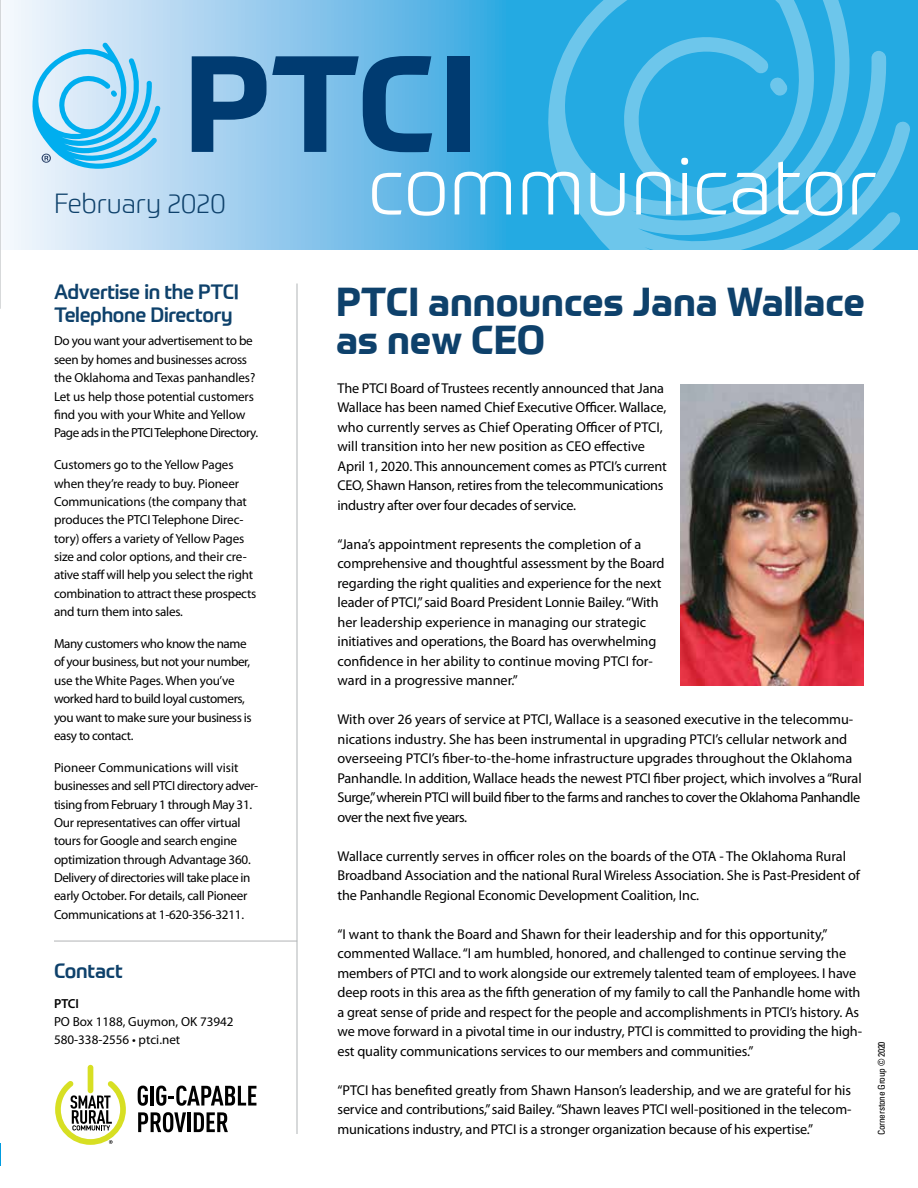
<style>
.page{position:relative;width:918px;height:1188px;background:#fff}
.page>*{position:absolute;margin:0;border:0;box-sizing:border-box;transform-origin:0 0}
.t1{font:700 39.45px/38px "Prometo";color:#0e416b}
.t2{font:300 27px "Prometo";letter-spacing:-.005em;color:#0e416b}
.t3{font:500 20.25px/22.5px "Prometo";letter-spacing:-.015em;color:#0e416b}
.t4{font:14.25px/19.5px "Myriad Pro";letter-spacing:-.01em;color:#000}
.t5{font:13.2px/18.3px "Myriad Pro";letter-spacing:-.02em;color:#000}
.t6{font:13.2px/18px "Myriad Pro";color:#000}
.t7{font:600 13.2px "Myriad Pro";color:#000}
.t8{font:condensed 9.3px "Univers";letter-spacing:-.03em;color:#000}
</style>
<div class="page">
<svg style="left:6px;top:0;width:912px;height:249px;background:#8bcaed"></svg>
<svg style="left:548px;top:0;width:362px;height:249px;background:#3ab2e4"></svg>
<svg style="left:192px;top:56px;width:240px;height:96px;background:#4482b0"></svg>
<div style="left:448px;top:56px;width:22px;height:96px;background:#003b71"></div>
<svg style="left:33px;top:43px;width:128px;height:126px;background:#90d4f4"></svg>
<svg style="left:372px;top:173px;width:30px;height:42px"></svg>
<svg style="left:408px;top:172px;width:37px;height:44px"></svg>
<svg style="left:455px;top:172px;width:56px;height:42px"></svg>
<svg style="left:523px;top:172px;width:56px;height:42px"></svg>
<svg style="left:591px;top:173px;width:34px;height:43px"></svg>
<svg style="left:636px;top:172px;width:35px;height:42px"></svg>
<svg style="left:681px;top:158px;width:7px;height:56px"></svg>
<svg style="left:697px;top:173px;width:29px;height:42px"></svg>
<svg style="left:733px;top:173px;width:34px;height:41px"></svg>
<svg style="left:778px;top:162px;width:22px;height:52px"></svg>
<svg style="left:806px;top:172px;width:36px;height:44px"></svg>
<svg style="left:852px;top:173px;width:24px;height:41px"></svg>
<hr style="left:297px;top:284px;width:1px;height:850px;background:#b1b4b6">
<hr style="left:54px;top:941px;width:243px;height:1px;background:#b1b4b6">
<svg style="left:0;top:0;width:1px;height:309px"></svg>
<div style="left:88px;top:1065px;width:5px;height:28px;background:#d7df23;border-radius:3px"></div>
<svg style="left:55px;top:1081px;width:71px;height:64px"></svg>
<svg style="left:138px;top:1086px;width:10px;height:20px"></svg>
<hr style="left:150px;top:1086px;width:4px;height:20px;background:#000">
<svg style="left:156px;top:1086px;width:100px;height:20px"></svg>
<svg style="left:138px;top:1112px;width:48px;height:20px"></svg>
<hr style="left:188px;top:1112px;width:3px;height:20px;background:#000">
<svg style="left:194px;top:1112px;width:34px;height:20px"></svg>
<svg style="left:0;top:1144px;width:1px;height:21px"></svg>
<img style="left:681px;top:384px;width:183px;height:301px">
<h2 class="t2" style="left:54px;top:187px;width:173px">February 2020</h2>
<h3 class="t3" style="left:54px;top:281px;width:187px">Advertise in the PTCI<br>Telephone Directory</h3>
<p class="t5" style="left:54px;top:332px;width:206px">Do you want your advertisement to be seen by homes and businesses across the Oklahoma and Texas panhandles?<br>Let us help those potential customers find you with your White and Yellow Page ads in the PTCI Telephone Directory.</p>
<p class="t5" style="left:54px;top:455px;width:204px">Customers go to the Yellow Pages when they’re ready to buy. Pioneer Communications (the company that produces the PTCI Telephone Direc&shy;tory) offers a variety of Yellow Pages size and color options, and their cre&shy;ative staff will help you select the right combination to attract these prospects and turn them into sales.</p>
<p class="t5" style="left:54px;top:634px;width:199px">Many customers who know the name of your business, but not your number, use the White Pages. When you’ve worked hard to build loyal customers, you want to make sure your business is easy to contact.</p>
<p class="t5" style="left:54px;top:758px;width:206px">Pioneer Communications will visit businesses and sell PTCI directory adver&shy;tising from February 1 through May 31.<br>Our representatives can offer virtual tours for Google and search engine optimization through Advantage 360.<br>Delivery of directories will take place in early October. For details, call Pioneer Communications at 1-620-356-3211.</p>
<h3 class="t3" style="left:54px;top:960px;width:70px">Contact</h3>
<p class="t7" style="left:54px;top:995px;width:27px">PTCI</p>
<p class="t6" style="left:54px;top:1012px;width:181px">PO Box 1188, Guymon, OK 73942<br>580-338-2556 • ptci.net</p>
<h1 class="t1" style="left:336px;top:283px;width:530px">PTCI announces Jana Wallace as new CEO</h1>
<p class="t4" style="left:338px;top:378px;width:331px">The PTCI Board of Trustees recently announced that Jana Wallace has been named Chief Executive Officer. Wallace, who currently serves as Chief Operating Officer of PTCI, will transition into her new position as CEO effective April 1, 2020. This announcement comes as PTCI’s current CEO, Shawn Hanson, retires from the telecommunications industry after over four decades of service.</p>
<p class="t4" style="left:338px;top:534px;width:329px">“Jana’s appointment represents the completion of a comprehensive and thoughtful assessment by the Board regarding the right qualities and experience for the next leader of PTCI,” said Board President Lonnie Bailey. “With her leadership experience in managing our strategic initiatives and operations, the Board has overwhelming confidence in her ability to continue moving PTCI for&shy;ward in a progressive manner.”</p>
<p class="t4" style="left:338px;top:710px;width:526px">With over 26 years of service at PTCI, Wallace is a seasoned executive in the telecommu&shy;nications industry. She has been instrumental in upgrading PTCI’s cellular network and overseeing PTCI’s fiber-to-the-home infrastructure upgrades throughout the Oklahoma Panhandle. In addition, Wallace heads the newest PTCI fiber project, which involves a “Rural Surge,” wherein PTCI will build fiber to the farms and ranches to cover the Oklahoma Panhandle over the next five years.</p>
<p class="t4" style="left:338px;top:846px;width:524px">Wallace currently serves in officer roles on the boards of the OTA - The Oklahoma Rural<br>Broadband Association and the national Rural Wireless Association. She is Past-President of the Panhandle Regional Economic Development Coalition, Inc.</p>
<p class="t4" style="left:338px;top:924px;width:526px">“I want to thank the Board and Shawn for their leadership and for this opportunity,” commented Wallace. “I am humbled, honored, and challenged to continue serving the members of PTCI and to work alongside our extremely talented team of employees. I have deep roots in this area as the fifth generation of my family to call the Panhandle home with a great sense of pride and respect for the people and accomplishments in PTCI’s history. As we move forward in a pivotal time in our industry, PTCI is committed to providing the high&shy;est quality communications services to our members and communities.”</p>
<p class="t4" style="left:338px;top:1080px;width:515px;text-align:justify">“PTCI has benefited greatly from Shawn Hanson’s leadership, and we are grateful for his service and contributions,” said Bailey. “Shawn leaves PTCI well-positioned in the telecom&shy;munications industry, and PTCI is a stronger organization because of his expertise.”</p>
<p class="t8" style="left:876px;top:1135px;width:95px;rotate:-90deg">Cornerstone Group © 2020</p>
</div>
